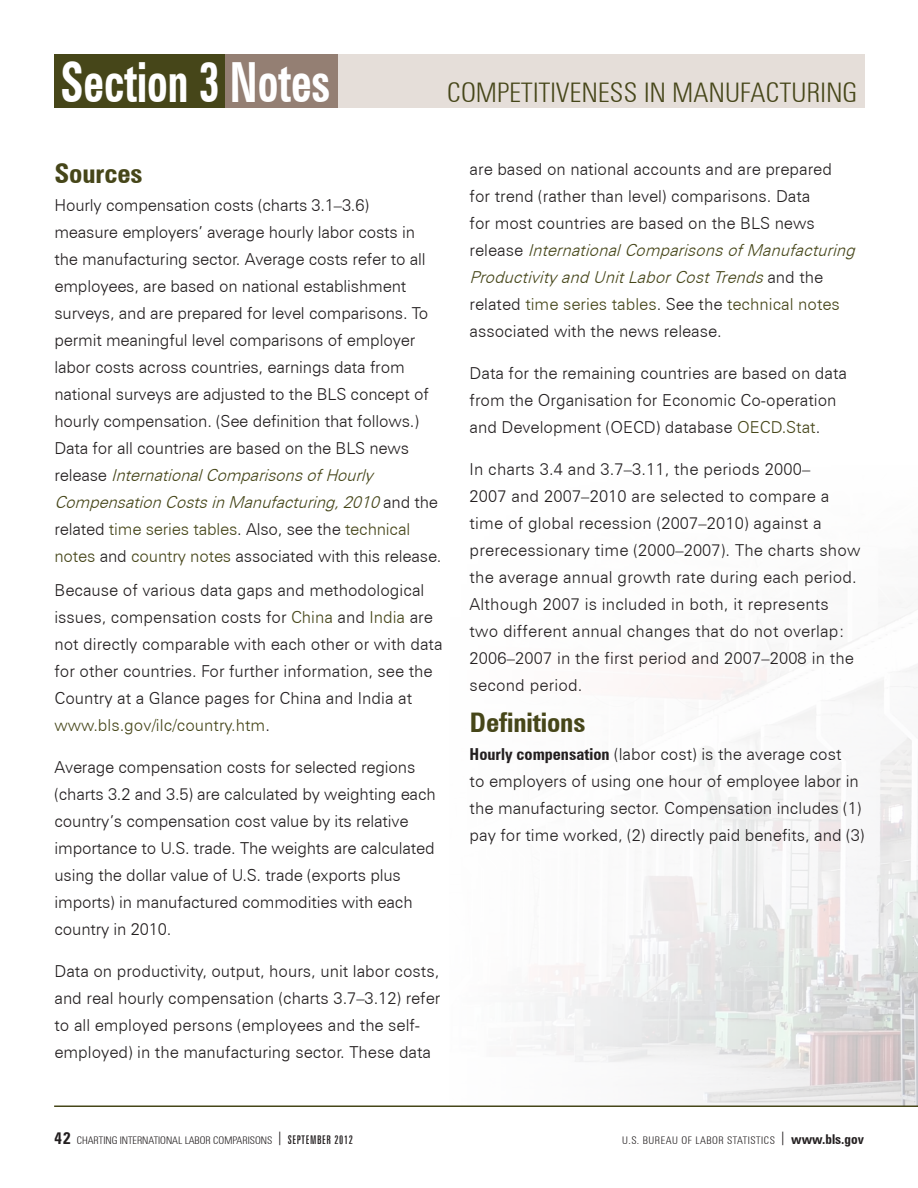
<style>
.page{position:relative;width:918px;height:1188px;background:#fff}
.page>*{position:absolute;margin:0;border:0;box-sizing:border-box;transform-origin:0 0}
.t1{font:700 condensed 55.5px "Zurich BT";color:#fff;scale:.76 1}
.t2{font:300 condensed 27px "Zurich BT";letter-spacing:.01em;color:#464619}
.t3{font:700 condensed 27px "Zurich BT";letter-spacing:-.005em;color:#464619}
.t4{font:300 16.5px/27px "Zurich BT";color:#231f20}
.t5{font:300 condensed 10.5px "Zurich BT";color:#231f20}
.t6{font:300 condensed 10.5px "Zurich BT";letter-spacing:.05em;color:#231f20}
.s1{font-style:italic;color:#464619}
.s2{color:#464619}
.s3{font-weight:700;font-stretch:condensed}
.s4{font-weight:700;font-size:16.5px}
.s5{font-weight:400;font-stretch:extra-condensed;font-size:13.5px}
.s6{font-weight:400;font-stretch:extra-condensed;font-size:12px}
.s7{font-weight:700;font-size:13.5px}
</style>
<div class="page">
<img style="left:449px;top:599px;width:469px;height:507px">
<hr style="left:54px;top:1106px;width:864px;height:1px;background:#464619">
<div style="left:338px;top:54px;width:526px;height:54px;background:#e5ded9"></div>
<div style="left:54px;top:54px;width:171px;height:54px;background:#464619"></div>
<div style="left:225px;top:54px;width:113px;height:54px;background:#947f73"></div>
<p class="t1" style="left:60px;top:48px;width:357px">Section 3 Notes</p>
<p class="t2" style="left:447px;top:76px;width:411px">COMPETITIVENESS IN MANUFACTURING</p>
<p class="t3" style="left:54px;top:157px;width:90px">Sources</p>
<p class="t4" style="left:54px;top:191px;width:389px">Hourly compensation costs (charts 3.1–3.6)<br>measure employers’ average hourly labor costs in the manufacturing sector. Average costs refer to all employees, are based on national establishment surveys, and are prepared for level comparisons. To permit meaningful level comparisons of employer labor costs across countries, earnings data from national surveys are adjusted to the BLS concept of hourly compensation. (See definition that follows.)<br>Data for all countries are based on the BLS news<br>r e l e a s e <span class="s1">InternationalComparisonsofHourly CompensationCostsinManufacturing,2010</span>a n d t h e related <span class="s2">time series tables</span>. Also, see the <span class="s2">technical notes</span> and <span class="s2">country notes</span> associated with this release.</p>
<p class="t4" style="left:54px;top:576px;width:390px">Because of various data gaps and methodological issues, compensation costs for <span class="s2">China</span> and <span class="s2">India</span> are not directly comparable with each other or with data for other countries. For further information, see the Country at a Glance pages for China and India at <span class="s2">www.bls.gov/ilc/country.htm</span>.</p>
<p class="t4" style="left:54px;top:753px;width:383px">Average compensation costs for selected regions (charts 3.2 and 3.5) are calculated by weighting each country’s compensation cost value by its relative importance to U.S. trade. The weights are calculated using the dollar value of U.S. trade (exports plus imports) in manufactured commodities with each country in 2010.</p>
<p class="t4" style="left:54px;top:957px;width:387px">Data on productivity, output, hours, unit labor costs, and real hourly compensation (charts 3.7–3.12) refer to all employed persons (employees and the self&shy;employed) in the manufacturing sector. These data</p>
<p class="t4" style="left:470px;top:155px;width:392px">are based on national accounts and are prepared<br>for trend (rather than level) comparisons. Data<br>for most countries are based on the BLS news<br>r e l e a s e <span class="s1">InternationalComparisonsofManufacturing ProductivityandUnitLaborCostTrends</span> a n d t h e related <span class="s2">time series tables</span>. See the <span class="s2">technical notes </span>associated with the news release.</p>
<p class="t4" style="left:470px;top:359px;width:379px">Data for the remaining countries are based on data from the Organisation for Economic Co-operation and Development (OECD) database <span class="s2">OECD.Stat</span>.</p>
<p class="t4" style="left:470px;top:455px;width:392px">In charts 3.4 and 3.7–3.11, the periods 2000–<br>2007 and 2007–2010 are selected to compare a time of global recession (2007–2010) against a prerecessionary time (2000–2007). The charts show the average annual growth rate during each period.<br>Although 2007 is included in both, it represents two different annual changes that do not overlap:<br>2006–2007 in the first period and 2007–2008 in the second period.</p>
<p class="t3" style="left:470px;top:706px;width:117px">Definitions</p>
<p class="t4" style="left:470px;top:741px;width:396px"><span class="s3">Hourly compensation</span> (labor cost) is the average cost<br>to employers of using one hour of employee labor in the manufacturing sector. Compensation includes (1) pay for time worked, (2) directly paid benefits, and (3)</p>
<p class="t5" style="left:54px;top:1133px;width:301px"><span class="s4">42</span> CHARTING INTERNATIONAL LABOR COMPARISONS <span class="s5">|</span> <span class="s6">SEPTEMBER 2012</span></p>
<p class="t6" style="left:622px;top:1133px;width:243px">U.S. BUREAU OF LABOR STATISTICS <span class="s5">|</span> <span class="s7">www.bls.gov</span></p>
</div>
